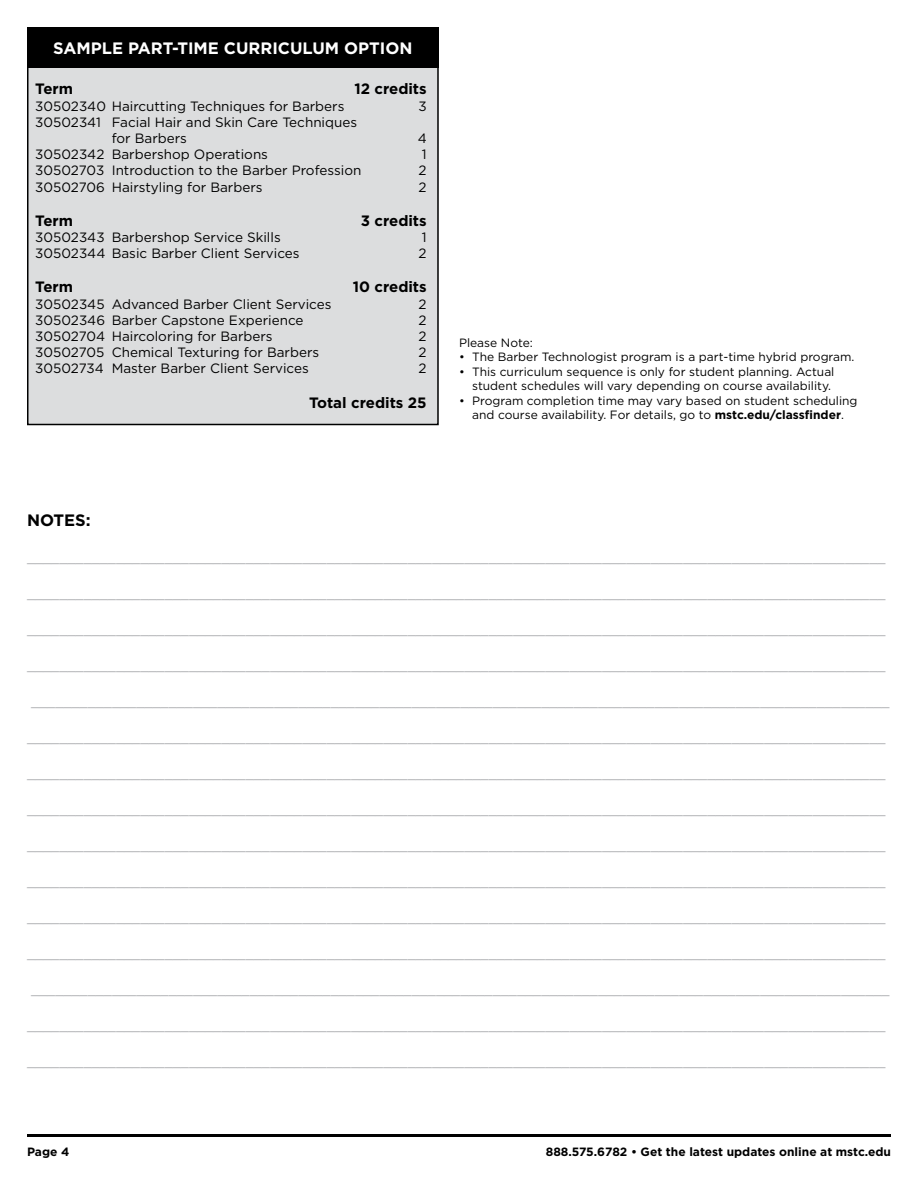
<style>
.page{position:relative;width:918px;height:1188px;background:#fff}
.page>*{position:absolute;margin:0;border:0;box-sizing:border-box;transform-origin:0 0}
.Copy_Head_White{font:700 16.5px "Gotham";color:#fff}
.Copy_Head{font:700 16.5px "Gotham";color:#000}
.Curriculum_Bold{font:700 15px "Gotham";color:#000}
.Copy{font:13.5px "Gotham";color:#a7a9ac}
.Curriculum_Text{font:13.5px/16.2px "Gotham";color:#000}
.Curriculum_Note_Text{font:12px/14.4px "Gotham";color:#000;text-align:right}
.Copy_Bold_8pt{font:700 12px "Gotham";color:#000}
.s1{font-weight:700}
</style>
<div class="page">
<div style="left:28px;top:28px;width:410px;height:396px;background:#dcddde"></div>
<div style="left:27px;top:27px;width:412px;height:398px;border:2px solid #000"></div>
<div style="left:27px;top:27px;width:412px;height:41px;background:#000"></div>
<hr style="left:27px;top:1134px;width:864px;height:3px;background:#000">
<p class="Copy_Head_White" style="left:53px;top:37px;width:361px">SAMPLE PART-TIME CURRICULUM OPTION</p>
<p class="Curriculum_Bold" style="left:35px;top:79px;width:39px">Term</p>
<p class="Curriculum_Bold" style="left:354px;top:79px;width:74px">12 credits</p>
<p class="Curriculum_Text" style="left:35px;top:98px;width:311px">30502340 Haircutting Techniques for Barbers</p>
<p class="Curriculum_Text" style="left:418px;top:98px;width:10px">3</p>
<p class="Curriculum_Text" style="left:112px;top:114px;width:247px;text-indent:-77px">30502341 Facial Hair and Skin Care Techniques for Barbers</p>
<p class="Curriculum_Text" style="left:418px;top:130px;width:11px">4</p>
<p class="Curriculum_Text" style="left:35px;top:146px;width:234px">30502342 Barbershop Operations</p>
<p class="Curriculum_Text" style="left:422px;top:146px;width:6px">1</p>
<p class="Curriculum_Text" style="left:35px;top:162px;width:328px">30502703 Introduction to the Barber Profession</p>
<p class="Curriculum_Text" style="left:419px;top:162px;width:10px">2</p>
<p class="Curriculum_Text" style="left:35px;top:179px;width:229px">30502706 Hairstyling for Barbers</p>
<p class="Curriculum_Text" style="left:419px;top:179px;width:10px">2</p>
<p class="Curriculum_Bold" style="left:35px;top:211px;width:39px">Term</p>
<p class="Curriculum_Bold" style="left:361px;top:211px;width:68px">3 credits</p>
<p class="Curriculum_Text" style="left:35px;top:229px;width:247px">30502343 Barbershop Service Skills</p>
<p class="Curriculum_Text" style="left:422px;top:229px;width:6px">1</p>
<p class="Curriculum_Text" style="left:35px;top:245px;width:266px">30502344 Basic Barber Client Services</p>
<p class="Curriculum_Text" style="left:419px;top:245px;width:10px">2</p>
<p class="Curriculum_Bold" style="left:35px;top:277px;width:39px">Term</p>
<p class="Curriculum_Bold" style="left:353px;top:277px;width:75px">10 credits</p>
<p class="Curriculum_Text" style="left:35px;top:296px;width:298px">30502345 Advanced Barber Client Services</p>
<p class="Curriculum_Text" style="left:419px;top:296px;width:10px">2</p>
<p class="Curriculum_Text" style="left:35px;top:312px;width:270px">30502346 Barber Capstone Experience</p>
<p class="Curriculum_Text" style="left:419px;top:312px;width:10px">2</p>
<p class="Curriculum_Text" style="left:35px;top:328px;width:239px">30502704 Haircoloring for Barbers</p>
<p class="Curriculum_Text" style="left:419px;top:328px;width:10px">2</p>
<p class="Curriculum_Text" style="left:35px;top:344px;width:285px">30502705 Chemical Texturing for Barbers</p>
<p class="Curriculum_Text" style="left:419px;top:344px;width:10px">2</p>
<p class="Curriculum_Text" style="left:35px;top:360px;width:275px">30502734 Master Barber Client Services</p>
<p class="Curriculum_Text" style="left:419px;top:360px;width:10px">2</p>
<p class="Curriculum_Bold" style="left:309px;top:392px;width:119px">Total credits 25</p>
<p class="Curriculum_Note_Text" style="left:459px;top:335px;width:75px">Please Note:</p>
<p class="Curriculum_Note_Text" style="left:459px;top:350px;width:397px">• The Barber Technologist program is a part-time hybrid program.</p>
<p class="Curriculum_Note_Text" style="left:459px;top:364px;width:377px">• This curriculum sequence is only for student planning. Actual student schedules will vary depending on course availability.</p>
<p class="Curriculum_Note_Text" style="left:459px;top:393px;width:400px;text-align:center">• Program completion time may vary based on student scheduling and course availability. For details, go to <span class="s1">mstc.edu/classfinder</span>.</p>
<p class="Copy_Head" style="left:27px;top:509px;width:65px">NOTES:</p>
<p class="Copy" style="left:27px;top:549px;width:860px">__________________________________________________________________________________________________________</p>
<p class="Copy" style="left:27px;top:585px;width:860px">__________________________________________________________________________________________________________</p>
<p class="Copy" style="left:27px;top:621px;width:860px">__________________________________________________________________________________________________________</p>
<p class="Copy" style="left:27px;top:657px;width:860px">__________________________________________________________________________________________________________</p>
<p class="Copy" style="left:31px;top:693px;width:860px">__________________________________________________________________________________________________________</p>
<p class="Copy" style="left:27px;top:729px;width:860px">__________________________________________________________________________________________________________</p>
<p class="Copy" style="left:27px;top:765px;width:860px">__________________________________________________________________________________________________________</p>
<p class="Copy" style="left:27px;top:801px;width:860px">__________________________________________________________________________________________________________</p>
<p class="Copy" style="left:27px;top:837px;width:860px">__________________________________________________________________________________________________________</p>
<p class="Copy" style="left:27px;top:873px;width:860px">__________________________________________________________________________________________________________</p>
<p class="Copy" style="left:27px;top:909px;width:860px">__________________________________________________________________________________________________________</p>
<p class="Copy" style="left:27px;top:945px;width:860px">__________________________________________________________________________________________________________</p>
<p class="Copy" style="left:31px;top:981px;width:860px">__________________________________________________________________________________________________________</p>
<p class="Copy" style="left:27px;top:1017px;width:860px">__________________________________________________________________________________________________________</p>
<p class="Copy" style="left:27px;top:1053px;width:860px">__________________________________________________________________________________________________________</p>
<p class="Copy_Bold_8pt" style="left:27px;top:1143px;width:44px">Page 4</p>
<p class="Copy_Bold_8pt" style="left:546px;top:1143px;width:347px">888.575.6782 • Get the latest updates online at mstc.edu</p>
</div>
